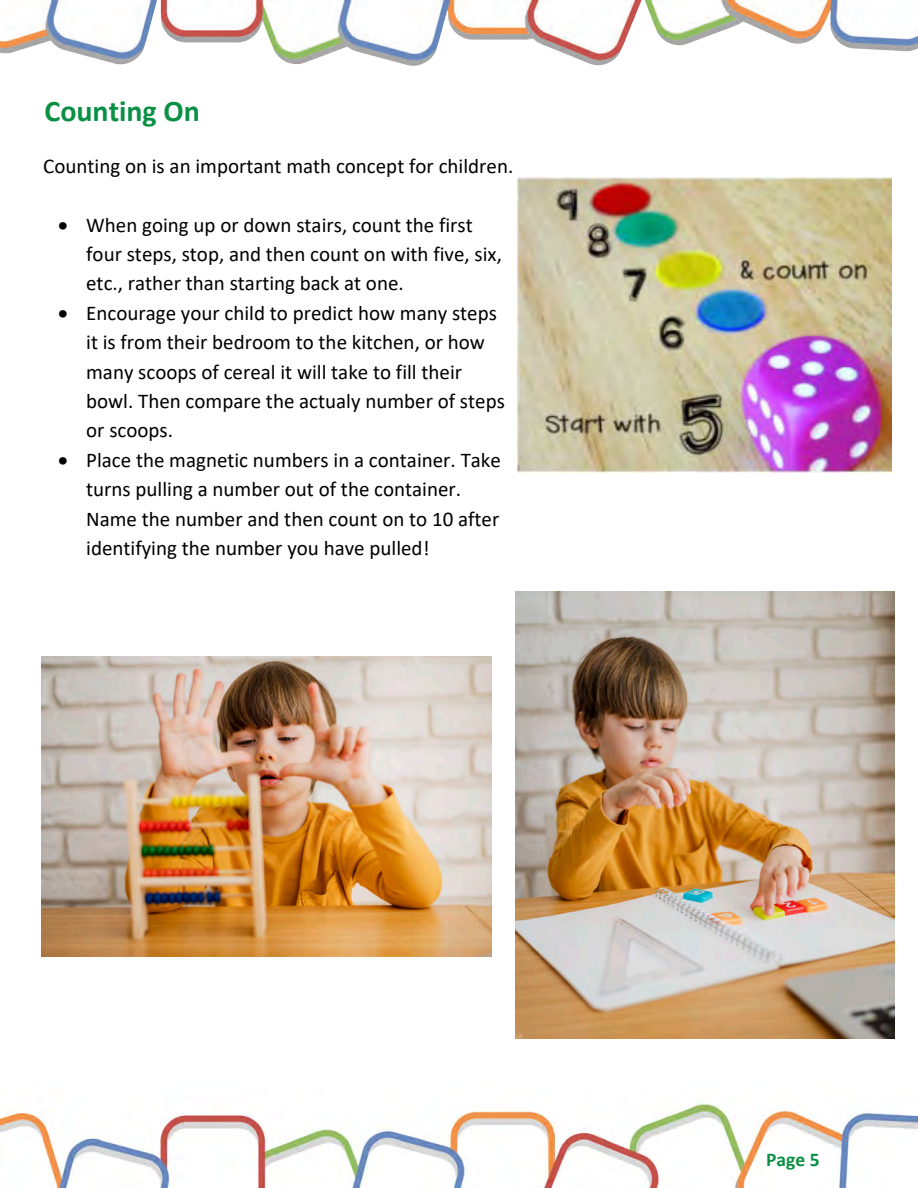
<style>
.page{position:relative;width:918px;height:1188px;background:#fff}
.page>*{position:absolute;margin:0;border:0;box-sizing:border-box;transform-origin:0 0}
.t1{font:700 30px "Calibri";color:#0a9045}
.t2{font:21px/29.4px "Calibri";color:#000}
.t3{font:700 19.5px "Calibri";color:#0a9045}
.s1{font-style:inherit}
</style>
<div class="page">
<img style="left:0;top:0;width:918px;height:66px">
<img style="left:0;top:1102px;width:918px;height:86px">
<img style="left:517px;top:176px;width:375px;height:296px">
<img style="left:515px;top:592px;width:380px;height:447px">
<img style="left:42px;top:657px;width:450px;height:299px">
<h1 class="t1" style="left:45px;top:89px;width:157px">Counting On</h1>
<p class="t2" style="left:43px;top:151px;width:472px">Counting on is an important math concept for children.</p>
<p class="t2" style="left:86px;top:209px;width:417px;text-indent:-28px">• When going up or down stairs, count the first four steps, stop, and then count on with five, six, etc., rather than starting back at one.</p>
<p class="t2" style="left:86px;top:298px;width:420px;text-indent:-28px">• Encourage your child to predict how many steps it is from their bedroom to the kitchen, or how many scoops of cereal it will take to fill their bowl. Then compare the actualy number of steps or scoops.</p>
<p class="t2" style="left:86px;top:445px;width:416px;text-indent:-28px">• Place the magnetic numbers in a container. Take turns pulling a number out of the container.<br>Name the number and then count on to 10 after identifying the number you have pulled!</p>
<p class="t3" style="left:766px;top:1146px;width:55px">Page <span class="s1">5</span></p>
</div>
